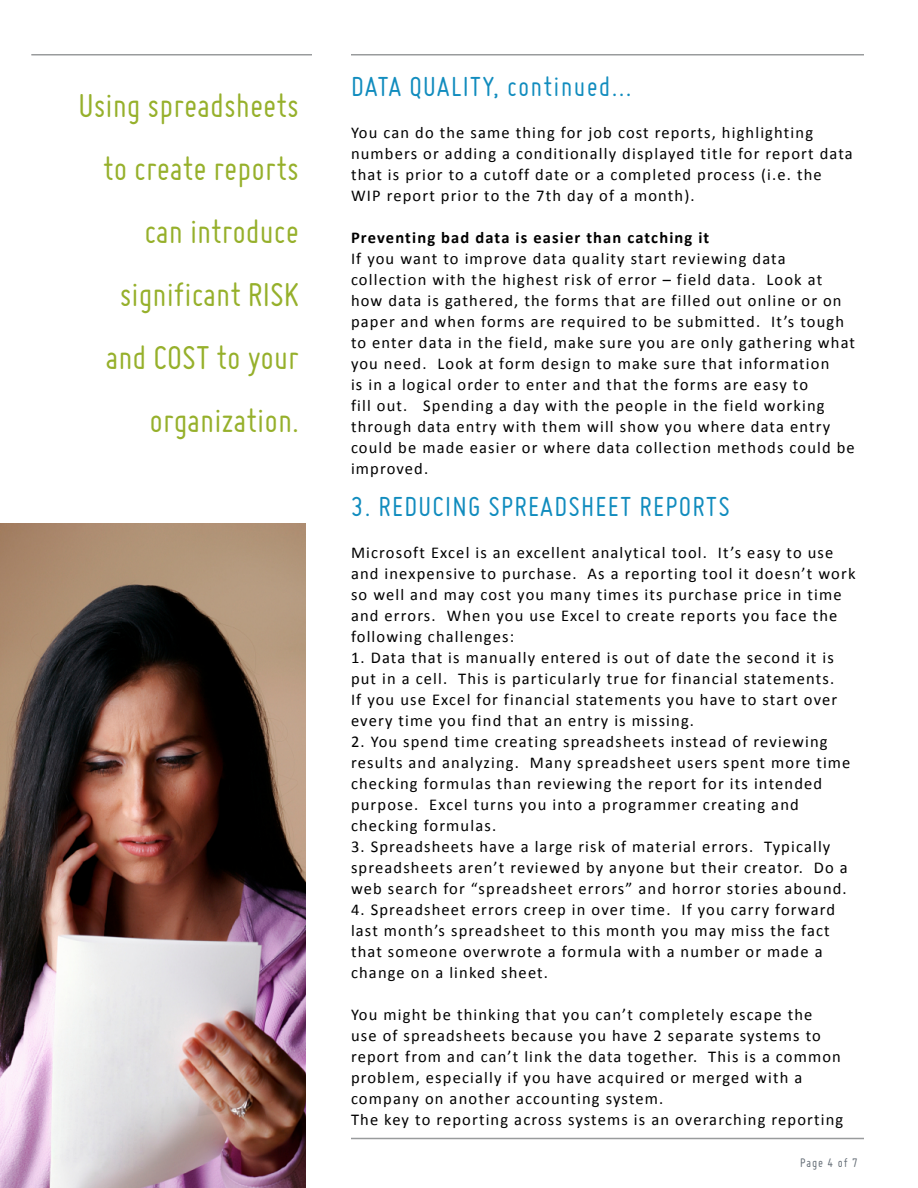
<style>
.page{position:relative;width:918px;height:1188px;background:#fff}
.page>*{position:absolute;margin:0;border:0;box-sizing:border-box;transform-origin:0 0}
.t1{font:36px/63px "Miso";color:#96b02b;text-align:right}
.t2{font:30px "Miso";letter-spacing:.04em;color:#118cbe}
.t3{font:16.5px/21px "Calibri";letter-spacing:.07em;color:#000}
.t4{font:700 16.5px "Calibri";letter-spacing:.07em;color:#000}
.t5{font:13.5px "Miso";letter-spacing:.07em;color:#636c75}
</style>
<div class="page">
<hr style="left:31px;top:54px;width:281px;height:2px;background:#999b9c">
<hr style="left:351px;top:54px;width:513px;height:2px;background:#999b9c">
<hr style="left:351px;top:1138px;width:513px;height:1px;background:#999b9c">
<img style="left:0;top:524px;width:306px;height:664px">
<h1 class="t1" style="left:78px;top:73px;width:222px">Using spreadsheets to create reports can introduce significant RISK and COST to your organization.</h1>
<h2 class="t2" style="left:351px;top:70px;width:282px">DATA QUALITY, continued...</h2>
<p class="t3" style="left:351px;top:122px;width:503px">You can do the same thing for job cost reports, highlighting numbers or adding a conditionally displayed title for report data that is prior to a cutoff date or a completed process (i.e. the WIP report prior to the 7th day of a month).</p>
<p class="t4" style="left:351px;top:227px;width:360px">Preventing bad data is easier than catching it</p>
<p class="t3" style="left:351px;top:248px;width:506px">If you want to improve data quality start reviewing data collection with the highest risk of error – field data. Look at how data is gathered, the forms that are filled out online or on paper and when forms are required to be submitted. It’s tough to enter data in the field, make sure you are only gathering what you need. Look at form design to make sure that information<br>is in a logical order to enter and that the forms are easy to<br>fill out. Spending a day with the people in the field working through data entry with them will show you where data entry could be made easier or where data collection methods could be improved.</p>
<h2 class="t2" style="left:351px;top:490px;width:380px">3. REDUCING SPREADSHEET REPORTS</h2>
<p class="t3" style="left:351px;top:542px;width:506px">Microsoft Excel is an excellent analytical tool. It’s easy to use and inexpensive to purchase. As a reporting tool it doesn’t work so well and may cost you many times its purchase price in time and errors. When you use Excel to create reports you face the following challenges:</p>
<p class="t3" style="left:351px;top:647px;width:488px">1. Data that is manually entered is out of date the second it is put in a cell. This is particularly true for financial statements.<br>If you use Excel for financial statements you have to start over every time you find that an entry is missing.</p>
<p class="t3" style="left:351px;top:731px;width:501px">2. You spend time creating spreadsheets instead of reviewing results and analyzing. Many spreadsheet users spent more time checking formulas than reviewing the report for its intended purpose. Excel turns you into a programmer creating and checking formulas.</p>
<p class="t3" style="left:351px;top:836px;width:498px">3. Spreadsheets have a large risk of material errors. Typically spreadsheets aren’t reviewed by anyone but their creator. Do a web search for “spreadsheet errors” and horror stories abound.</p>
<p class="t3" style="left:351px;top:899px;width:486px">4. Spreadsheet errors creep in over time. If you carry forward last month’s spreadsheet to this month you may miss the fact that someone overwrote a formula with a number or made a change on a linked sheet.</p>
<p class="t3" style="left:351px;top:1004px;width:494px">You might be thinking that you can’t completely escape the<br>use of spreadsheets because you have 2 separate systems to report from and can’t link the data together. This is a common problem, especially if you have acquired or merged with a company on another accounting system.<br>The key to reporting across systems is an overarching reporting</p>
<p class="t5" style="left:800px;top:1155px;width:59px">Page 4 of 7</p>
</div>
